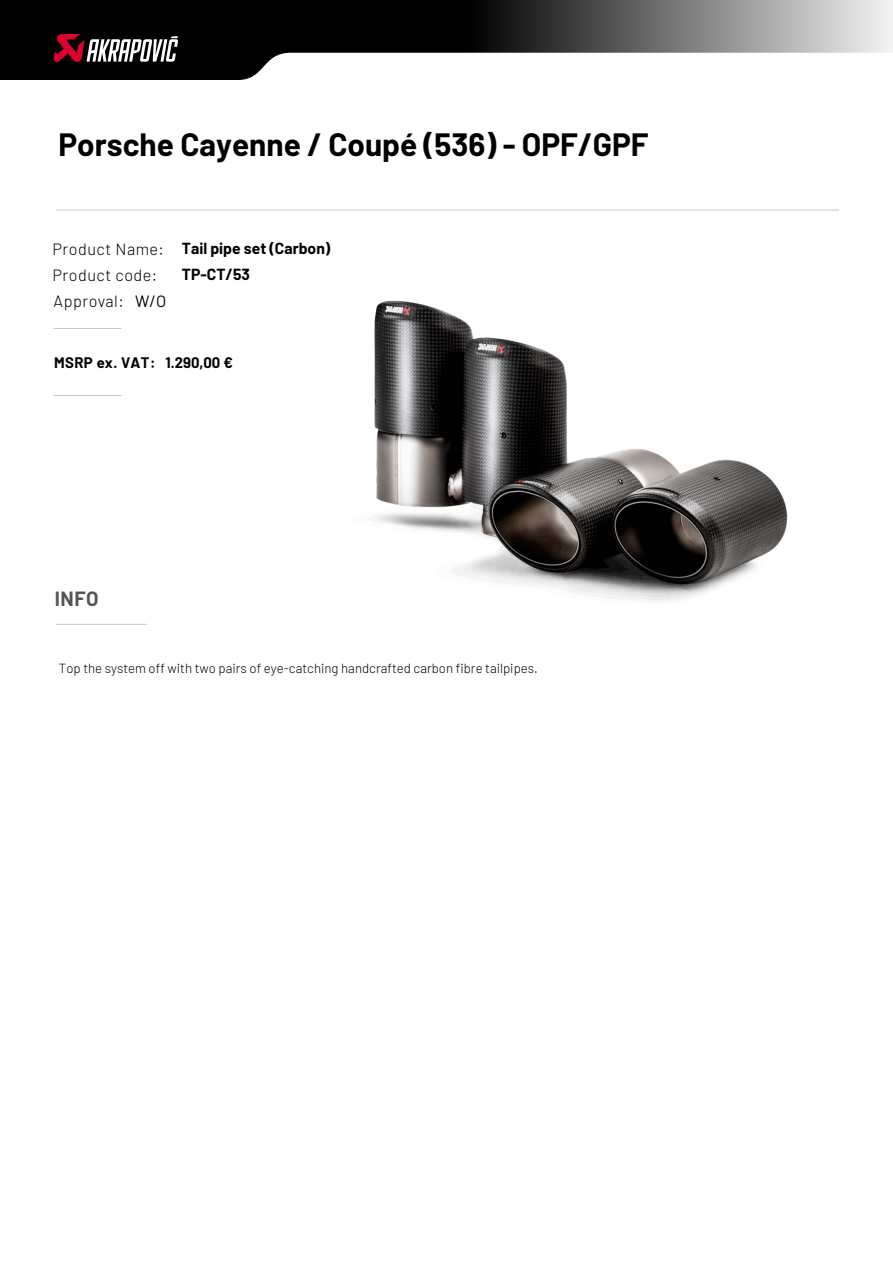
<style>
.page{position:relative;width:893px;height:1263px;background:#fff}
.page>*{position:absolute;margin:0;border:0;box-sizing:border-box;transform-origin:0 0}
.t1{font:700 31.5px "Barlow";color:#000}
.t2{font:700 20.1px "Barlow";color:#565656}
.t3{font:16.35px "Barlow";color:#000}
.t4{font:300 16.2px "Barlow";letter-spacing:.03em;color:#000}
.t5{font:700 15.75px/26.4px "Barlow";color:#000}
.t6{font:700 14.85px "Barlow";letter-spacing:.03em;color:#000}
.t7{font:700 14.85px "Barlow";color:#000}
.t8{font:300 13.2px "Barlow";color:#000}
</style>
<div class="page">
<img style="left:369px;top:300px;width:419px;height:302px">
<svg style="left:0;top:0;width:893px;height:80px"></svg>
<svg style="left:53px;top:34px;width:125px;height:29px"></svg>
<hr style="left:54px;top:328px;width:67px;height:1px;background:#c3c6c7">
<hr style="left:54px;top:395px;width:67px;height:1px;background:#c3c6c7">
<hr style="left:56px;top:624px;width:91px;height:1px;background:#c3c6c7">
<hr style="left:56px;top:210px;width:783px;height:1px;background:#c3c6c7">
<h1 class="t1" style="left:58px;top:125px;width:591px">Porsche Cayenne / Coupé (536) - OPF/GPF</h1>
<p class="t4" style="left:53px;top:237px;width:113px">Product Name:</p>
<p class="t4" style="left:53px;top:263px;width:106px">Product code:</p>
<p class="t4" style="left:54px;top:290px;width:72px">Approval:</p>
<p class="t3" style="left:135px;top:291px;width:33px">W/O</p>
<p class="t5" style="left:182px;top:234px;width:150px">Tail pipe set (Carbon)<br>TP-CT/53</p>
<p class="t6" style="left:54px;top:352px;width:103px">MSRP ex. VAT:</p>
<p class="t7" style="left:165px;top:353px;width:69px">1.290,00 €</p>
<h2 class="t2" style="left:55px;top:584px;width:45px">INFO</h2>
<p class="t8" style="left:59px;top:659px;width:480px">Top the system off with two pairs of eye-catching handcrafted carbon fibre tailpipes.</p>
</div>
